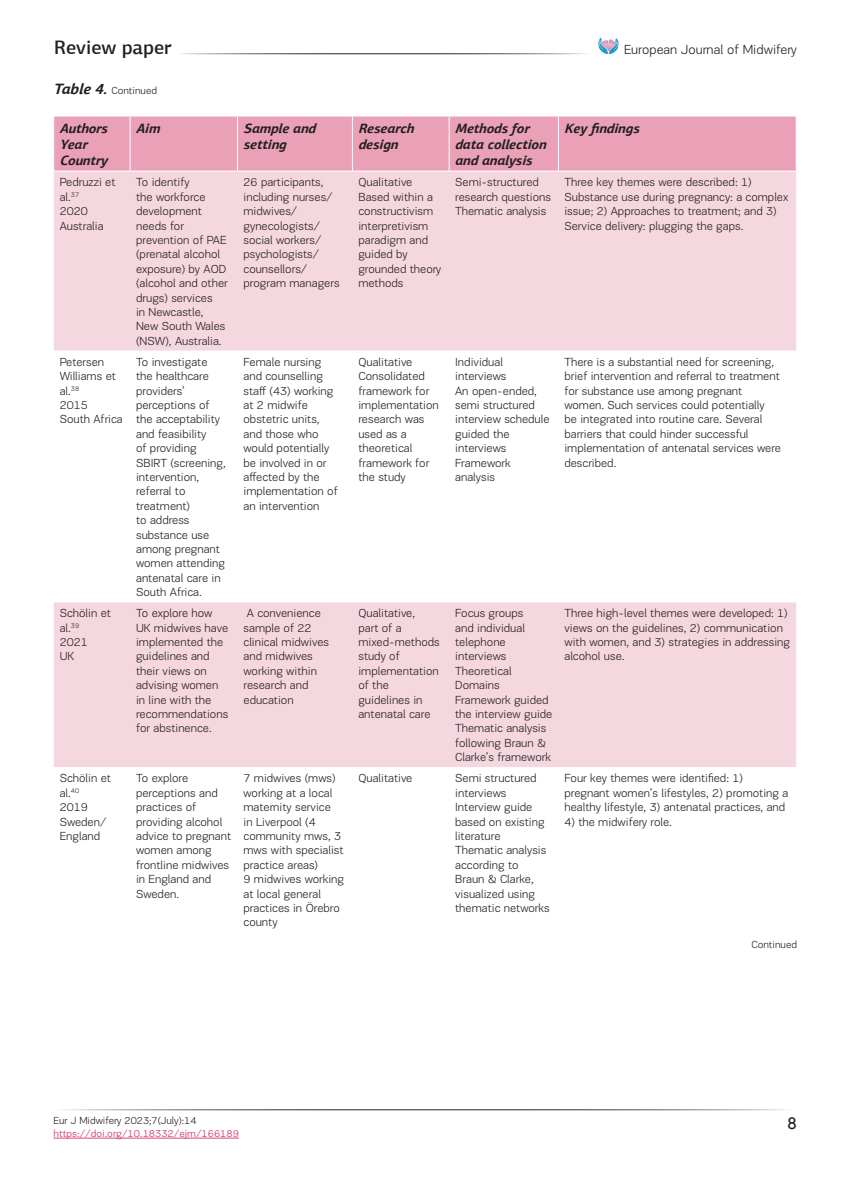
<style>
.page{position:relative;width:851px;height:1191px;background:#fff}
.page>*{position:absolute;margin:0;border:0;box-sizing:border-box;transform-origin:0 0}
.t1{font:500 19.5px "PF Agora Sans Pro";color:#231f20}
.t2{font:18px "Tw Cen";color:#231f20}
.t3{font:italic 700 13.5px/16.2px "PF Agora Sans Pro";letter-spacing:-.005em;color:#231f20}
.t4{font:300 13.5px "PF Encore Sans Pro";color:#231f20}
.t5{font:300 12px/14.4px "PF Encore Sans Pro";color:#231f20}
.t6{font:300 10.5px "PF Encore Sans Pro";color:#231f20}
.t7{font:10.5px "PF Encore Sans Pro";color:#d84482}
.s1{font-family:"PF Agora Sans Pro";font-weight:700;font-style:italic;font-size:15px}
</style>
<div class="page">
<hr style="left:53px;top:1137px;width:186px;height:1px;background:#d84482">
<svg style="left:598px;top:37px;width:20px;height:17px"></svg>
<div style="left:54px;top:117px;width:741px;height:54px;background:#eaa1b7"></div>
<div style="left:54px;top:172px;width:742px;height:179px;background:#f5d7df"></div>
<div style="left:54px;top:602px;width:742px;height:165px;background:#f5d7df"></div>
<hr style="left:130px;top:117px;width:1px;height:54px;background:#fff">
<hr style="left:237px;top:117px;width:1px;height:54px;background:#fff">
<hr style="left:352px;top:117px;width:1px;height:54px;background:#fff">
<hr style="left:449px;top:117px;width:1px;height:54px;background:#fff">
<hr style="left:558px;top:117px;width:1px;height:54px;background:#fff">
<h1 class="t1" style="left:54px;top:35px;width:119px">Review paper</h1>
<p class="t6" style="left:53px;top:85px;width:105px"><span class="s1">Table 4.</span> Continued</p>
<p class="t4" style="left:624px;top:42px;width:174px">European Journal of Midwifery</p>
<p class="t3" style="left:60px;top:120px;width:52px">Authors<br>Year<br>Country</p>
<p class="t3" style="left:136px;top:120px;width:28px">Aim</p>
<p class="t3" style="left:243px;top:120px;width:76px">Sample and setting</p>
<p class="t3" style="left:358px;top:120px;width:59px">Research design</p>
<p class="t3" style="left:455px;top:120px;width:95px">Methods for data collection and analysis</p>
<p class="t3" style="left:564px;top:120px;width:79px">Key findings</p>
<p class="t5" style="left:60px;top:175px;width:57px">Pedruzzi et al.<sup>37<br></sup>2020<br>Australia</p>
<p class="t5" style="left:136px;top:175px;width:93px">To identify<br>the workforce development needs for prevention of PAE (prenatal alcohol exposure) by AOD (alcohol and other drugs) services<br>in Newcastle,<br>New South Wales (NSW), Australia.</p>
<p class="t5" style="left:243px;top:175px;width:98px">26 participants, including nurses/ midwives/ gynecologists/ social workers/ psychologists/ counsellors/ program managers</p>
<p class="t5" style="left:358px;top:175px;width:84px">Qualitative<br>Based within a constructivism interpretivism paradigm and guided by grounded theory methods</p>
<p class="t5" style="left:455px;top:175px;width:97px">Semi-structured research questions<br>Thematic analysis</p>
<p class="t5" style="left:564px;top:175px;width:225px">Three key themes were described: 1)<br>Substance use during pregnancy: a complex issue; 2) Approaches to treatment; and 3)<br>Service delivery: plugging the gaps.</p>
<p class="t5" style="left:60px;top:354px;width:65px">Petersen<br>Williams et al.<sup>38<br></sup>2015<br>South Africa</p>
<p class="t5" style="left:136px;top:354px;width:91px">To investigate the healthcare providers’ perceptions of the acceptability and feasibility<br>of providing<br>SBIRT (screening, intervention, referral to treatment)<br>to address substance use among pregnant women attending antenatal care in<br>South Africa.</p>
<p class="t5" style="left:243px;top:354px;width:96px">Female nursing and counselling staff (43) working at 2 midwife obstetric units, and those who would potentially be involved in or affected by the implementation of an intervention</p>
<p class="t5" style="left:358px;top:354px;width:82px">Qualitative<br>Consolidated framework for implementation research was used as a theoretical framework for the study</p>
<p class="t5" style="left:455px;top:354px;width:96px">Individual interviews<br>An open-ended, semi structured interview schedule guided the interviews<br>Framework analysis</p>
<p class="t5" style="left:564px;top:354px;width:218px">There is a substantial need for screening, brief intervention and referral to treatment for substance use among pregnant women. Such services could potentially<br>be integrated into routine care. Several barriers that could hinder successful implementation of antenatal services were described.</p>
<p class="t5" style="left:60px;top:606px;width:53px">Schölin et al.<sup>39<br></sup>2021<br>UK</p>
<p class="t5" style="left:136px;top:606px;width:94px">To explore how<br>UK midwives have implemented the guidelines and their views on advising women in line with the recommendations for abstinence.</p>
<p class="t5" style="left:243px;top:606px;width:87px">A convenience sample of 22 clinical midwives and midwives working within research and education</p>
<p class="t5" style="left:358px;top:606px;width:83px">Qualitative,<br>part of a mixed-methods study of implementation of the guidelines in antenatal care</p>
<p class="t5" style="left:455px;top:606px;width:99px">Focus groups<br>and individual telephone interviews<br>Theoretical<br>Domains<br>Framework guided the interview guide<br>Thematic analysis following Braun &amp;<br>Clarke’s framework</p>
<p class="t5" style="left:564px;top:606px;width:227px">Three high-level themes were developed: 1) views on the guidelines, 2) communication with women, and 3) strategies in addressing alcohol use.</p>
<p class="t5" style="left:60px;top:771px;width:53px">Schölin et al.<sup>40<br></sup>2019<br>Sweden/<br>England</p>
<p class="t5" style="left:136px;top:771px;width:97px">To explore perceptions and practices of providing alcohol advice to pregnant women among frontline midwives in England and<br>Sweden.</p>
<p class="t5" style="left:243px;top:771px;width:102px">7 midwives (mws) working at a local maternity service<br>in Liverpool (4 community mws, 3 mws with specialist practice areas)<br>9 midwives working at local general practices in Örebro county</p>
<p class="t5" style="left:358px;top:771px;width:55px">Qualitative</p>
<p class="t5" style="left:455px;top:771px;width:96px">Semi structured interviews<br>Interview guide based on existing literature<br>Thematic analysis according to<br>Braun &amp; Clarke, visualized using thematic networks</p>
<p class="t5" style="left:564px;top:771px;width:225px">Four key themes were identified: 1) pregnant women’s lifestyles, 2) promoting a healthy lifestyle, 3) antenatal practices, and</p>
<p class="t5" style="left:564px;top:814px;width:109px">4) the midwifery role.</p>
<p class="t6" style="left:751px;top:938px;width:47px">Continued</p>
<p class="t6" style="left:53px;top:1114px;width:145px">Eur J Midwifery 2023;7(July):14</p>
<h2 class="t2" style="left:786px;top:1112px;width:11px">8</h2>
<p class="t7" style="left:53px;top:1127px;width:187px">https://doi.org/10.18332/ejm/166189</p>
</div>
